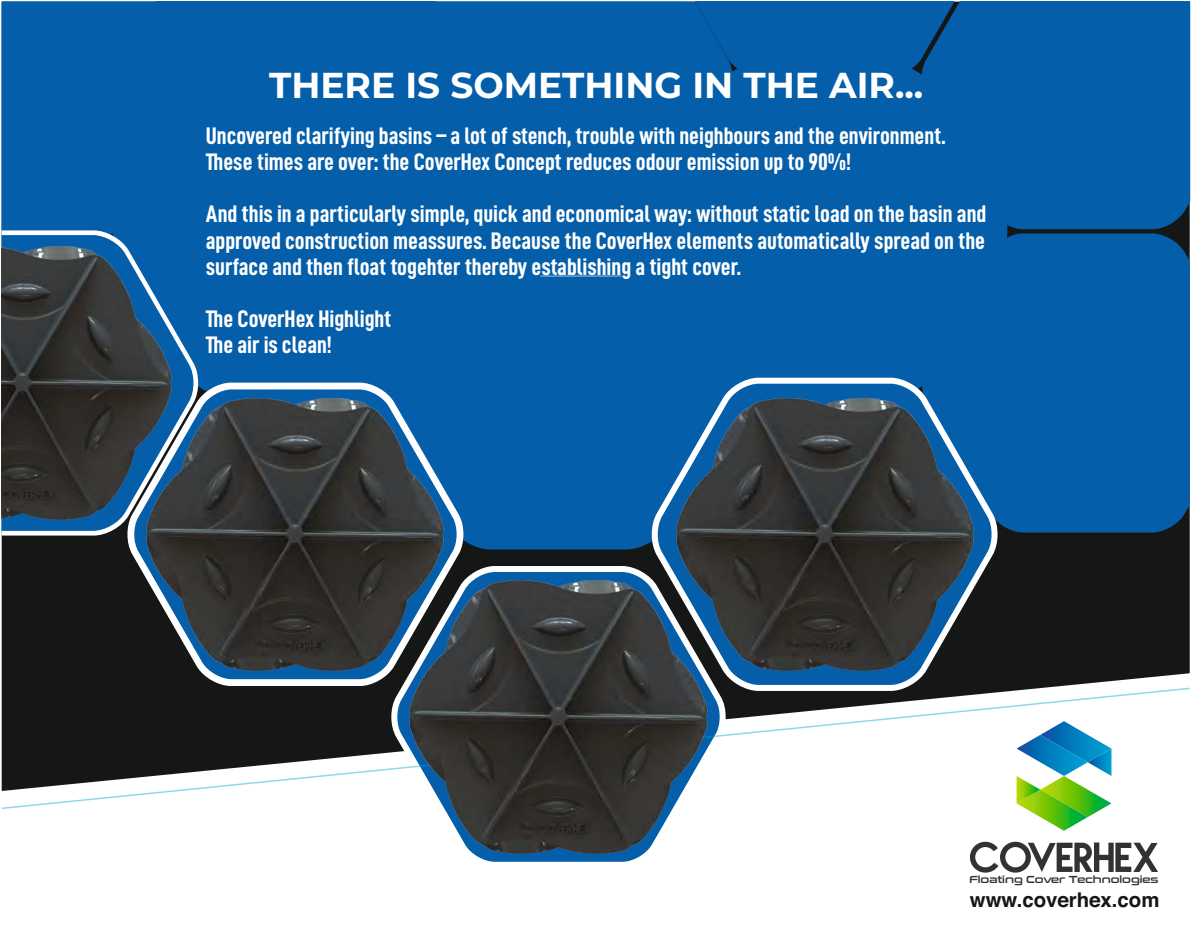
<style>
.page{position:relative;width:1192px;height:926px;background:#fff}
.page>*{position:absolute;margin:0;border:0;box-sizing:border-box;transform-origin:0 0}
.t1{font:700 36px "Montserrat";color:#fff}
.t2{font:24px/26.1px "D DIN Condensed Bold";color:#fff}
.t3{font:700 20.4px "Helvetica";color:#151616}
.t4{font:10.2px "Conthrax Sb";color:#323232}
</style>
<div class="page">
<div style="left:2px;top:230px;width:1188px;height:457px;background:#151616"></div>
<div style="left:955px;top:1px;width:236px;height:229px;background:#045ea9"></div>
<div style="left:694px;top:1px;width:261px;height:55px;background:#045ea9"></div>
<div style="left:437px;top:2px;width:297px;height:206px;background:#045ea9"></div>
<div style="left:1004px;top:233px;width:186px;height:299px;background:#045ea9"></div>
<div style="left:626px;top:56px;width:398px;height:349px;background:#045ea9"></div>
<div style="left:469px;top:208px;width:289px;height:350px;background:#045ea9"></div>
<div style="left:154px;top:1px;width:283px;height:55px;background:#045ea9"></div>
<div style="left:2px;top:2px;width:203px;height:225px;background:#045ea9"></div>
<div style="left:96px;top:56px;width:398px;height:349px;background:#045ea9"></div>
<svg style="left:1px;top:227px;width:204px;height:311px;background:#105c9b"></svg>
<hr style="left:540px;top:275px;width:82px;height:2px;background:#fff">
<svg style="left:2px;top:687px;width:1188px;height:122px"></svg>
<svg style="left:645px;top:375px;width:359px;height:319px;background:#1e5079"></svg>
<svg style="left:1017px;top:721px;width:94px;height:109px"></svg>
<svg style="left:970px;top:841px;width:188px;height:31px"></svg>
<img style="left:2px;top:228px;width:192px;height:310px">
<img style="left:124px;top:379px;width:343px;height:310px">
<img style="left:387px;top:561px;width:343px;height:301px">
<img style="left:653px;top:379px;width:343px;height:310px">
<h1 class="t1" style="left:269px;top:63px;width:656px">THERE IS SOMETHING IN THE AIR...</h1>
<p class="t2" style="left:206px;top:123px;width:741px">Uncovered clarifying basins – a lot of stench, trouble with neighbours and the environment.<br>These times are over: the CoverHex Concept reduces odour emission up to 90%!</p>
<p class="t2" style="left:206px;top:201px;width:782px;text-align:justify">And this in a particularly simple, quick and economical way: without static load on the basin and approved construction meassures. Because the CoverHex elements automatically spread on the surface and then float togehter thereby establishing a tight cover.</p>
<p class="t2" style="left:206px;top:306px;width:187px">The CoverHex Highlight<br>The air is clean!</p>
<p class="t4" style="left:969px;top:876px;width:191px">Floating Cover Technologies</p>
<p class="t3" style="left:970px;top:892px;width:191px">www.coverhex.com</p>
</div>
